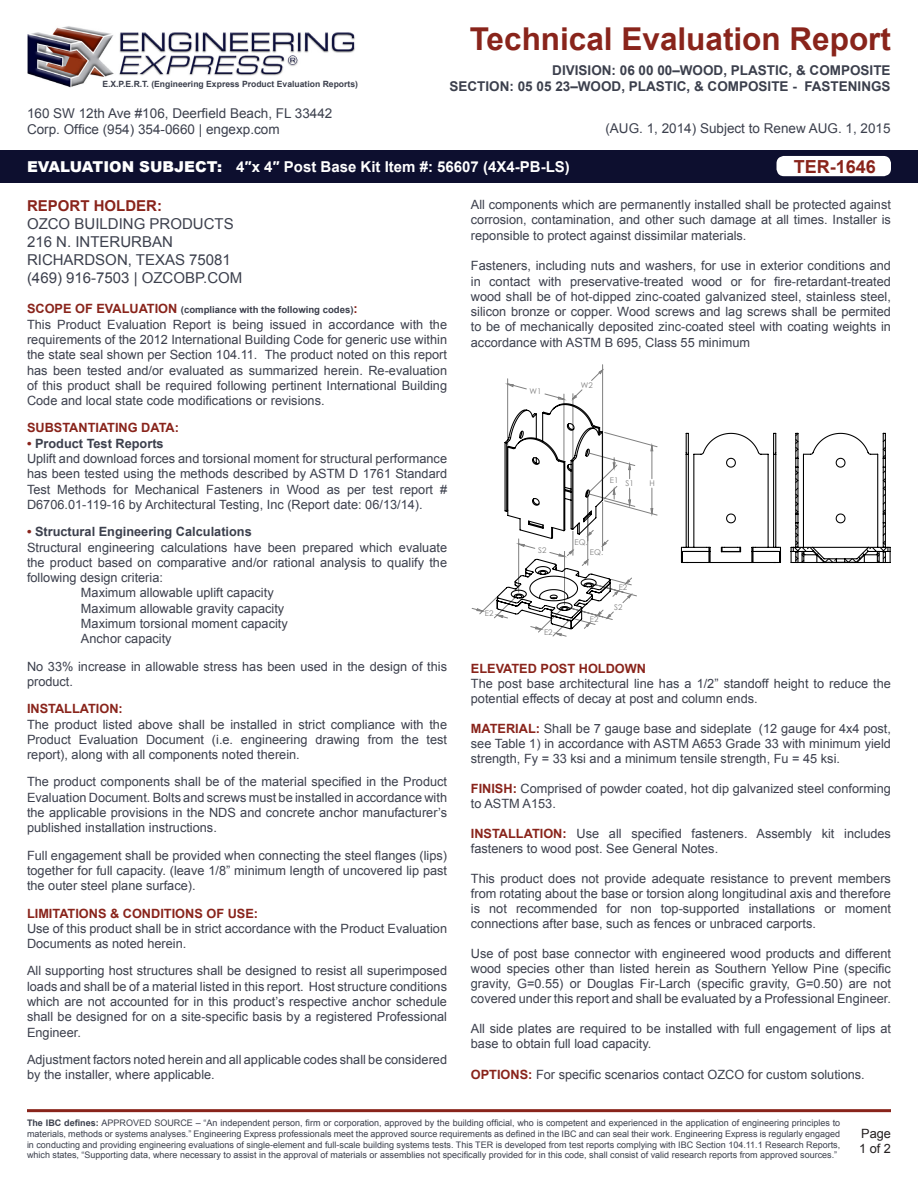
<style>
.page{position:relative;width:918px;height:1188px;background:#fff}
.page>*{position:absolute;margin:0;border:0;box-sizing:border-box;transform-origin:0 0}
.t1{font:700 31.5px "Arial";color:#89241b}
.t2{font:700 18px "Arial";color:#89241b}
.t3{font:15px "Arial";color:#3c404d}
.t4{font:700 15px "Arial";color:#fff}
.t5{font:700 15px "Arial";color:#89241b}
.t6{font:13.5px "Arial";color:#3c404d}
.t7{font:700 13.5px "Arial";color:#3c404d}
.t8{font:12.75px/15.3px "Arial";color:#3c404d;text-align:justify}
.t9{font:700 12.75px "Arial";color:#89241b}
.t10{font:700 12.75px "Arial";color:#3c404d}
.t11{font:12.75px "Arial";color:#231f20}
.t12{font:700 9.6px "Arial";color:#3c404d}
.t13{font:9px/10.8px "Arial";color:#3c404d;text-align:justify}
.t14{font:700 8.55px "Arial";color:#3c404d}
.t15{font:7.95px "Century Gothic";color:#808080}
.s1{font-weight:900}
.s2{font-size:12.75px;color:#89241b}
.s3{color:#89241b}
.s4{font-weight:700;color:#89241b}
.s5{font-weight:700}
</style>
<div class="page">
<hr style="left:27px;top:1109px;width:864px;height:3px;background:#89241b">
<div style="left:0;top:150px;width:918px;height:32px;background:#0d0f2f"></div>
<img style="left:27px;top:26px;width:328px;height:62px">
<div style="left:777px;top:156px;width:114px;height:20px;background:#fff;border-radius:8px"></div>
<svg style="left:477px;top:370px;width:176px;height:266px"></svg>
<svg style="left:496px;top:403px;width:115px;height:227px"></svg>
<svg style="left:680px;top:432px;width:101px;height:132px"></svg>
<svg style="left:790px;top:432px;width:101px;height:132px"></svg>
<p class="t14" style="left:102px;top:79px;width:257px">E.X.P.E.R.T. (Engineering Express Product Evaluation Reports)</p>
<p class="t6" style="left:27px;top:104px;width:307px">160 SW 12th Ave #106, Deerfield Beach, FL 33442</p>
<p class="t6" style="left:27px;top:121px;width:254px">Corp. Office (954) 354-0660 | engexp.com</p>
<p class="t1" style="left:470px;top:18px;width:423px">Technical Evaluation Report</p>
<p class="t7" style="left:552px;top:62px;width:340px">DIVISION: 06 00 00‒WOOD, PLASTIC, &amp; COMPOSITE</p>
<p class="t7" style="left:450px;top:78px;width:443px">SECTION: 05 05 23‒WOOD, PLASTIC, &amp; COMPOSITE - FASTENINGS</p>
<p class="t6" style="left:605px;top:120px;width:287px">(AUG. 1, 2014) Subject to Renew AUG. 1, 2015</p>
<p class="t4" style="left:27px;top:156px;width:544px"><span class="s1">EVALUATION SUBJECT:</span> 4″x 4″ Post Base Kit Item #: 56607 (4X4-PB-LS)</p>
<p class="t2" style="left:794px;top:154px;width:84px">TER-1646</p>
<p class="t5" style="left:27px;top:196px;width:136px">REPORT HOLDER:</p>
<p class="t3" style="left:27px;top:214px;width:208px">OZCO BUILDING PRODUCTS</p>
<p class="t3" style="left:27px;top:232px;width:147px">216 N. INTERURBAN</p>
<p class="t3" style="left:27px;top:250px;width:205px">RICHARDSON, TEXAS 75081</p>
<p class="t3" style="left:27px;top:268px;width:217px">(469) 916-7503 | OZCOBP.COM</p>
<p class="t12" style="left:27px;top:304px;width:332px"><span class="s2">SCOPE OF EVALUATION</span> (compliance with the following codes)<span class="s2">:</span></p>
<p class="t8" style="left:27px;top:317px;width:422px">This Product Evaluation Report is being issued in accordance with the requirements of the 2012 International Building Code for generic use within the state seal shown per Section 104.11. The product noted on this report has been tested and/or evaluated as summarized herein. Re-evaluation of this product shall be required following pertinent International Building Code and local state code modifications or revisions.</p>
<p class="t9" style="left:27px;top:420px;width:154px">SUBSTANTIATING DATA:</p>
<p class="t10" style="left:27px;top:435px;width:138px"><span class="s3">•</span> Product Test Reports</p>
<p class="t8" style="left:27px;top:451px;width:422px">Uplift and download forces and torsional moment for structural performance has been tested using the methods described by ASTM D 1761 Standard Test Methods for Mechanical Fasteners in Wood as per test report # D6706.01-119-16 by Architectural Testing, Inc (Report date: 06/13/14).</p>
<p class="t10" style="left:27px;top:523px;width:226px"><span class="s3">•</span> Structural Engineering Calculations</p>
<p class="t8" style="left:27px;top:540px;width:422px">Structural engineering calculations have been prepared which evaluate the product based on comparative and/or rational analysis to qualify the following design criteria:</p>
<p class="t8" style="left:81px;top:585px;width:194px">Maximum allowable uplift capacity</p>
<p class="t8" style="left:81px;top:601px;width:205px">Maximum allowable gravity capacity</p>
<p class="t8" style="left:81px;top:616px;width:208px">Maximum torsional moment capacity</p>
<p class="t8" style="left:81px;top:631px;width:92px">Anchor capacity</p>
<p class="t8" style="left:27px;top:659px;width:422px">No 33% increase in allowable stress has been used in the design of this product.</p>
<p class="t9" style="left:27px;top:700px;width:97px">INSTALLATION:</p>
<p class="t8" style="left:27px;top:717px;width:422px">The product listed above shall be installed in strict compliance with the Product Evaluation Document (i.e. engineering drawing from the test report), along with all components noted therein.</p>
<p class="t8" style="left:27px;top:774px;width:422px">The product components shall be of the material specified in the Product Evaluation Document. Bolts and screws must be installed in accordance with the applicable provisions in the NDS and concrete anchor manufacturer’s published installation instructions.</p>
<p class="t8" style="left:27px;top:848px;width:422px">Full engagement shall be provided when connecting the steel flanges (lips) together for full capacity. (leave 1/8” minimum length of uncovered lip past the outer steel plane surface).</p>
<p class="t9" style="left:27px;top:905px;width:233px">LIMITATIONS &amp; CONDITIONS OF USE:</p>
<p class="t8" style="left:27px;top:921px;width:422px">Use of this product shall be in strict accordance with the Product Evaluation<br>Documents as noted herein.</p>
<p class="t8" style="left:27px;top:963px;width:422px">All supporting host structures shall be designed to resist all superimposed loads and shall be of a material listed in this report. Host structure conditions which are not accounted for in this product’s respective anchor schedule shall be designed for on a site-specific basis by a registered Professional Engineer.</p>
<p class="t8" style="left:27px;top:1052px;width:422px">Adjustment factors noted herein and all applicable codes shall be considered by the installer, where applicable.</p>
<p class="t8" style="left:471px;top:197px;width:422px">All components which are permanently installed shall be protected against corrosion, contamination, and other such damage at all times. Installer is reponsible to protect against dissimilar materials.</p>
<p class="t8" style="left:471px;top:258px;width:422px">Fasteners, including nuts and washers, for use in exterior conditions and in contact with preservative-treated wood or for fire-retardant-treated wood shall be of hot-dipped zinc-coated galvanized steel, stainless steel, silicon bronze or copper. Wood screws and lag screws shall be permited to be of mechanically deposited zinc-coated steel with coating weights in accordance with ASTM B 695, Class 55 minimum</p>
<p class="t15" style="left:485px;top:608px;width:10px">E2</p>
<p class="t15" style="left:530px;top:387px;width:13px">W1</p>
<p class="t15" style="left:581px;top:380px;width:13px">W2</p>
<p class="t15" style="left:538px;top:546px;width:10px">S2</p>
<p class="t15" style="left:544px;top:627px;width:10px">E2</p>
<p class="t15" style="left:610px;top:475px;width:10px">E1</p>
<p class="t15" style="left:626px;top:479px;width:10px">S1</p>
<p class="t15" style="left:649px;top:479px;width:7px">H</p>
<p class="t15" style="left:575px;top:538px;width:15px">EQ.</p>
<p class="t15" style="left:590px;top:547px;width:15px">EQ.</p>
<p class="t15" style="left:619px;top:582px;width:10px">E2</p>
<p class="t15" style="left:590px;top:614px;width:10px">E2</p>
<p class="t15" style="left:614px;top:603px;width:10px">S2</p>
<p class="t9" style="left:471px;top:660px;width:177px">ELEVATED POST HOLDOWN</p>
<p class="t8" style="left:471px;top:676px;width:422px">The post base architectural line has a 1/2” standoff height to reduce the potential effects of decay at post and column ends.</p>
<p class="t8" style="left:471px;top:721px;width:422px"><span class="s4">MATERIAL:</span> Shall be 7 gauge base and sideplate (12 gauge for 4x4 post, see Table 1) in accordance with ASTM A653 Grade 33 with minimum yield strength, Fy = 33 ksi and a minimum tensile strength, Fu = 45 ksi.</p>
<p class="t8" style="left:471px;top:781px;width:422px"><span class="s4">FINISH:</span> Comprised of powder coated, hot dip galvanized steel conforming to ASTM A153.</p>
<p class="t8" style="left:471px;top:827px;width:422px"><span class="s4">INSTALLATION:</span> Use all specified fasteners. Assembly kit includes fasteners to wood post. See General Notes.</p>
<p class="t8" style="left:471px;top:872px;width:422px">This product does not provide adequate resistance to prevent members from rotating about the base or torsion along longitudinal axis and therefore is not recommended for non top-supported installations or moment connections after base, such as fences or unbraced carports.</p>
<p class="t8" style="left:471px;top:947px;width:422px">Use of post base connector with engineered wood products and different wood species other than listed herein as Southern Yellow Pine (specific gravity, G=0.55) or Douglas Fir-Larch (specific gravity, G=0.50) are not covered under this report and shall be evaluated by a Professional Engineer.</p>
<p class="t8" style="left:471px;top:1022px;width:422px">All side plates are required to be installed with full engagement of lips at base to obtain full load capacity.</p>
<p class="t8" style="left:471px;top:1067px;width:395px"><span class="s4">OPTIONS:</span> For specific scenarios contact OZCO for custom solutions.</p>
<p class="t13" style="left:27px;top:1118px;width:815px"><span class="s5">The IBC defines:</span> APPROVED SOURCE – “An independent person, firm or corporation, approved by the building official, who is competent and experienced in the application of engineering principles to materials, methods or systems analyses.” Engineering Express professionals meet the approved source requirements as defined in the IBC and can seal their work. Engineering Express is regularly engaged in conducting and providing engineering evaluations of single-element and full-scale building systems tests. This TER is developed from test reports complying with IBC Section 104.11.1 Research Reports, which states, “Supporting data, where necessary to assist in the approval of materials or assemblies not specifically provided for in this code, shall consist of valid research reports from approved sources.”</p>
<p class="t11" style="left:861px;top:1125px;width:31px">Page</p>
<p class="t11" style="left:859px;top:1140px;width:33px">1 of 2</p>
</div>
